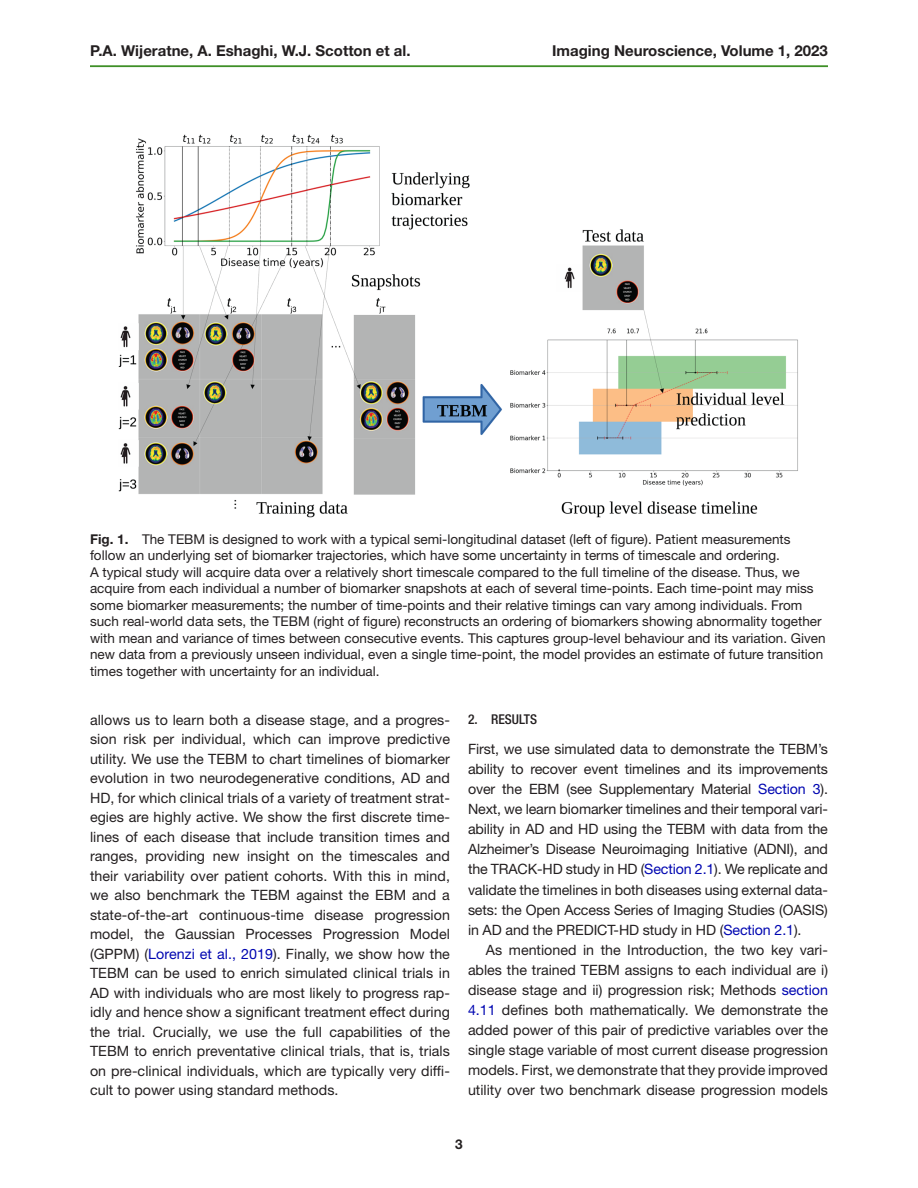
<style>
.page{position:relative;width:918px;height:1188px;background:#fff}
.page>*{position:absolute;margin:0;border:0;box-sizing:border-box;transform-origin:0 0}
.t1{font:700 15px "Helvetica Neue LT Std";color:#231f20}
.t2{font:14.25px/19.5px "Helvetica Neue LT Std";color:#231f20;text-align:justify}
.t3{font:13.5px/16.5px "Helvetica Neue LT Std";color:#231f20}
.t4{font:500 condensed 13.5px "Helvetica Neue LT Std";color:#231f20}
.t5{font:700 13.5px "Helvetica Neue LT Std";color:#231f20}
.s1{font-weight:700}
.s2{color:#0006b1}
</style>
<div class="page">
<hr style="left:90px;top:66px;width:738px;height:1px;background:#3e8f27">
<img style="left:118px;top:134px;width:680px;height:383px">
<p class="t1" style="left:90px;top:41px;width:322px">P.A. Wijeratne, A. Eshaghi, W.J. Scotton et al.</p>
<p class="t1" style="left:552px;top:41px;width:277px">Imaging Neuroscience, Volume 1, 2023</p>
<p class="t3" style="left:90px;top:530px;width:737px"><span class="s1">Fig. 1.</span> The TEBM is designed to work with a typical semi-longitudinal dataset (left of figure). Patient measurements follow an underlying set of biomarker trajectories, which have some uncertainty in terms of timescale and ordering.<br>A typical study will acquire data over a relatively short timescale compared to the full timeline of the disease. Thus, we acquire from each individual a number of biomarker snapshots at each of several time-points. Each time-point may miss some biomarker measurements; the number of time-points and their relative timings can vary among individuals. From such real-world data sets, the TEBM (right of figure) reconstructs an ordering of biomarkers showing abnormality together with mean and variance of times between consecutive events. This captures group-level behaviour and its variation. Given new data from a previously unseen individual, even a single time-point, the model provides an estimate of future transition times together with uncertainty for an individual.</p>
<p class="t2" style="left:90px;top:710px;width:362px">allows us to learn both a disease stage, and a progres&shy;sion risk per individual, which can improve predictive utility. We use the TEBM to chart timelines of biomarker evolution in two neurodegenerative conditions, AD and HD, for which clinical trials of a variety of treatment strat&shy;egies are highly active. We show the first discrete time&shy;lines of each disease that include transition times and ranges, providing new insight on the timescales and their variability over patient cohorts. With this in mind, we also benchmark the TEBM against the EBM and a state-of-the-art continuous-time disease progression model, the Gaussian Processes Progression Model (GPPM) (<span class="s2">Lorenzi et al., 2019</span>). Finally, we show how the TEBM can be used to enrich simulated clinical trials in AD with individuals who are most likely to progress rap&shy;idly and hence show a significant treatment effect during the trial. Crucially, we use the full capabilities of the TEBM to enrich preventative clinical trials, that is, trials on pre-clinical individuals, which are typically very diffi&shy;cult to power using standard methods.</p>
<p class="t4" style="left:468px;top:711px;width:71px">2. RESULTS</p>
<p class="t2" style="left:468px;top:739px;width:362px;line-height:20.1px">First, we use simulated data to demonstrate the TEBM’s ability to recover event timelines and its improvements over the EBM (see Supplementary Material <span class="s2">Section 3</span>).<br>Next, we learn biomarker timelines and their temporal vari&shy;ability in AD and HD using the TEBM with data from the Alzheimer’s Disease Neuroimaging Initiative (ADNI), and the TRACK-HD study in HD (<span class="s2">Section 2.1</span>). We replicate and validate the timelines in both diseases using external data&shy;sets: the Open Access Series of Imaging Studies (OASIS) in AD and the PREDICT-HD study in HD (<span class="s2">Section 2.1</span>).</p>
<p class="t2" style="left:468px;top:939px;width:362px;line-height:20.1px;text-indent:18px">As mentioned in the Introduction, the two key vari&shy;ables the trained TEBM assigns to each individual are i) disease stage and ii) progression risk; Methods <span class="s2">section 4.11</span> defines both mathematically. We demonstrate the added power of this pair of predictive variables over the single stage variable of most current disease progression models. First, we demonstrate that they provide improved utility over two benchmark disease progression models</p>
<p class="t5" style="left:455px;top:1136px;width:9px">3</p>
</div>
